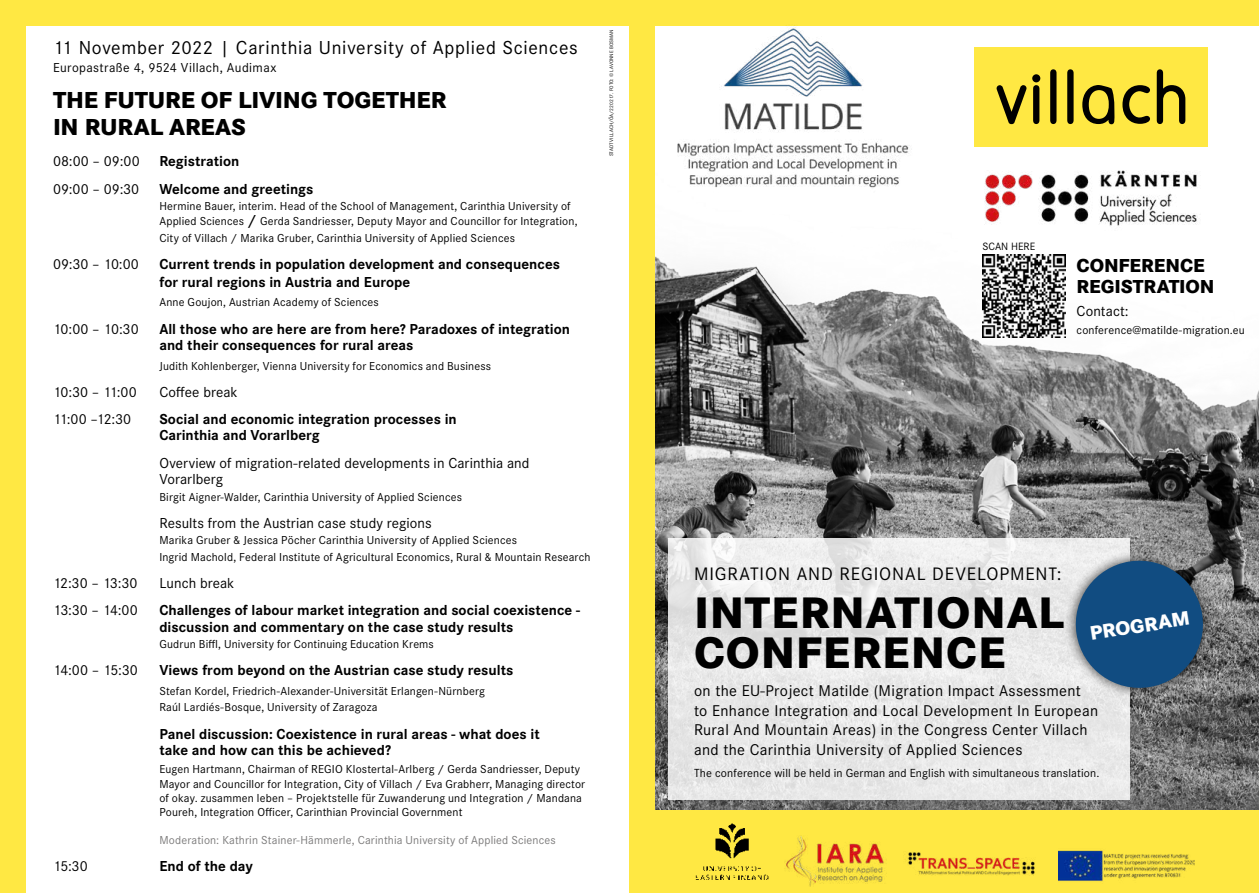
<style>
.page{position:relative;width:1259px;height:893px;background:#fff}
.page>*{position:absolute;margin:0;border:0;box-sizing:border-box;transform-origin:0 0}
.t1{font:800 45.75px/39.3px "Corporate S Pro";letter-spacing:.02em;color:#000}
.t2{font:800 24px/27px "Corporate S Pro";letter-spacing:-.005em;color:#000}
.t3{font:800 20.4px "Corporate S Pro";color:#fff}
.t4{font:19.5px "Corporate S Pro";letter-spacing:.035em;color:#000}
.t5{font:800 19.5px/21px "Corporate S Pro";letter-spacing:-.005em;color:#000}
.t6{font:18.75px "Corporate S Pro";letter-spacing:.045em;color:#000}
.t7{font:16.2px/19.5px "Corporate S Pro";letter-spacing:.02em;color:#000}
.t8{font:700 15px/16.5px "Corporate S Pro";color:#000}
.t9{font:15px/16.5px "Corporate S Pro";letter-spacing:.005em;color:#000}
.t10{font:13.5px "Corporate S Pro";letter-spacing:.03em;color:#000}
.t11{font:12.15px "Corporate S Pro";letter-spacing:.015em;color:#000}
.t12{font:12px/14.4px "Corporate S Pro";letter-spacing:.015em;color:#000}
.t13{font:12px "Corporate S Pro";letter-spacing:.015em;color:#7c7b7b}
.t14{font:10.95px "Corporate S Pro";color:#000}
.t15{font:5.25px "Corporate S Pro";color:#000}
.s1{font-weight:700;font-size:15px}
</style>
<div class="page">
<img style="left:655px;top:256px;width:604px;height:554px">
<img style="left:974px;top:170px;width:234px;height:97px">
<div style="left:629px;top:0;width:26px;height:893px;background:#ffe843"></div>
<div style="left:648px;top:810px;width:611px;height:83px;background:#ffe843"></div>
<div style="left:974px;top:47px;width:234px;height:100px;background:#ffe843"></div>
<div style="left:1032px;top:74px;width:8px;height:8px;background:#000;border-radius:50%"></div>
<svg style="left:1033px;top:85px;width:6px;height:39px"></svg>
<svg style="left:1050px;top:69px;width:6px;height:55px"></svg>
<svg style="left:1067px;top:69px;width:6px;height:55px"></svg>
<svg style="left:1122px;top:85px;width:28px;height:39px"></svg>
<svg style="left:1156px;top:69px;width:29px;height:55px"></svg>
<svg style="left:996px;top:85px;width:30px;height:39px"></svg>
<svg style="left:1082px;top:85px;width:33px;height:39px"></svg>
<svg style="left:668px;top:538px;width:461px;height:262px;fill:#e9e9e9"></svg>
<svg style="left:1053px;top:538px;width:173px;height:173px;background:#678097"></svg>
<div style="left:0;top:0;width:1259px;height:26px;background:#ffe843"></div>
<div style="left:0;top:0;width:26px;height:893px;background:#ffe843"></div>
<img style="left:677px;top:25px;width:235px;height:163px">
<img style="left:982px;top:255px;width:83px;height:83px">
<img style="left:695px;top:823px;width:74px;height:57px">
<img style="left:1058px;top:850px;width:136px;height:32px">
<img style="left:905px;top:852px;width:130px;height:24px">
<img style="left:784px;top:836px;width:100px;height:51px">
<h3 class="t4" style="left:53px;top:33px;width:526px">11 November 2022 | Carinthia University of Applied Sciences</h3>
<p class="t10" style="left:53px;top:58px;width:225px">Europastraße 4, 9524 Villach, Audimax</p>
<h2 class="t2" style="left:53px;top:84px;width:395px">THE FUTURE OF LIVING TOGETHER<br>IN RURAL AREAS</h2>
<p class="t9" style="left:53px;top:152px;width:88px">08:00 – 09:00</p>
<p class="t8" style="left:159px;top:152px;width:81px">Registration</p>
<p class="t9" style="left:53px;top:179px;width:88px">09:00 – 09:30</p>
<p class="t8" style="left:159px;top:179px;width:155px">Welcome and greetings</p>
<p class="t12" style="left:159px;top:198px;width:420px;line-height:15px">Hermine Bauer, interim. Head of the School of Management, Carinthia University of<br>Applied Sciences <span class="s1">/</span> Gerda Sandriesser, Deputy Mayor and Councillor for Integration,</p>
<p class="t12" style="left:159px;top:230px;width:357px">City of Villach / Marika Gruber, Carinthia University of Applied Sciences</p>
<p class="t9" style="left:53px;top:254px;width:87px">09:30 – 10:00</p>
<p class="t8" style="left:159px;top:254px;width:402px;line-height:18px">Current trends in population development and consequences for rural regions in Austria and Europe</p>
<p class="t12" style="left:159px;top:294px;width:221px">Anne Goujon, Austrian Academy of Sciences</p>
<p class="t9" style="left:53px;top:319px;width:87px">10:00 – 10:30</p>
<p class="t8" style="left:159px;top:319px;width:412px">All those who are here are from here? Paradoxes of integration and their consequences for rural areas</p>
<p class="t12" style="left:159px;top:358px;width:333px">Judith Kohlenberger, Vienna University for Economics and Business</p>
<p class="t9" style="left:53px;top:383px;width:85px">10:30 – 11:00</p>
<p class="t9" style="left:159px;top:383px;width:80px">Coffee break</p>
<p class="t9" style="left:53px;top:410px;width:80px">11:00 –12:30</p>
<p class="t8" style="left:159px;top:410px;width:299px">Social and economic integration processes in<br>Carinthia and Vorarlberg</p>
<p class="t9" style="left:159px;top:453px;width:372px">Overview of migration-related developments in Carinthia and<br>Vorarlberg</p>
<p class="t12" style="left:159px;top:489px;width:304px">Birgit Aigner-Walder, Carinthia University of Applied Sciences</p>
<p class="t9" style="left:159px;top:513px;width:274px">Results from the Austrian case study regions</p>
<p class="t12" style="left:159px;top:531px;width:432px;line-height:16.5px">Marika Gruber &amp; Jessica Pöcher Carinthia University of Applied Sciences<br>Ingrid Machold, Federal Institute of Agricultural Economics, Rural &amp; Mountain Research</p>
<p class="t9" style="left:53px;top:574px;width:86px">12:30 – 13:30</p>
<p class="t9" style="left:159px;top:574px;width:77px">Lunch break</p>
<p class="t9" style="left:53px;top:601px;width:86px">13:30 – 14:00</p>
<p class="t8" style="left:159px;top:601px;width:422px">Challenges of labour market integration and social coexistence - discussion and commentary on the case study results</p>
<p class="t12" style="left:159px;top:636px;width:276px">Gudrun Biffl, University for Continuing Education Krems</p>
<p class="t9" style="left:53px;top:661px;width:86px">14:00 – 15:30</p>
<p class="t8" style="left:159px;top:661px;width:356px">Views from beyond on the Austrian case study results</p>
<p class="t12" style="left:159px;top:682px;width:327px;line-height:16.6px">Stefan Kordel, Friedrich-Alexander-Universität Erlangen-Nürnberg<br>Raúl Lardiés-Bosque, University of Zaragoza</p>
<p class="t8" style="left:159px;top:724px;width:382px">Panel discussion: Coexistence in rural areas - what does it take and how can this be achieved?</p>
<p class="t12" style="left:159px;top:761px;width:427px">Eugen Hartmann, Chairman of REGIO Klostertal-Arlberg / Gerda Sandriesser, Deputy Mayor and Councillor for Integration, City of Villach / Eva Grabherr, Managing director of okay. zusammen leben – Projektstelle für Zuwanderung und Integration / Mandana Poureh, Integration Officer, Carinthian Provincial Government</p>
<p class="t13" style="left:159px;top:831px;width:398px">Moderation: Kathrin Stainer-Hämmerle, Carinthia University of Applied Sciences</p>
<p class="t9" style="left:53px;top:856px;width:36px">15:30</p>
<p class="t8" style="left:159px;top:856px;width:95px">End of the day</p>
<p class="t15" style="left:607px;top:156px;width:128px;rotate:-90deg">STADT VILLACH/ÖA/220217. FOTO: © LAVONNE BOSMAN</p>
<p class="t14" style="left:982px;top:238px;width:54px">SCAN HERE</p>
<h3 class="t5" style="left:1076px;top:254px;width:139px">CONFERENCE<br>REGISTRATION</h3>
<p class="t9" style="left:1076px;top:301px;width:54px">Contact:</p>
<p class="t12" style="left:1076px;top:322px;width:170px">conference@matilde-migration.eu</p>
<h3 class="t6" style="left:694px;top:560px;width:369px">MIGRATION AND REGIONAL DEVELOPMENT:</h3>
<h1 class="t1" style="left:694px;top:590px;width:371px">INTERNATIONAL<br>CONFERENCE</h1>
<h3 class="t7" style="left:694px;top:680px;width:406px">on the EU-Project Matilde (Migration Impact Assessment to Enhance Integration and Local Development In European Rural And Mountain Areas) in the Congress Center Villach and the Carinthia University of Applied Sciences</h3>
<p class="t11" style="left:694px;top:764px;width:407px">The conference will be held in German and English with simultaneous translation.</p>
<h3 class="t3" style="left:1087px;top:617px;width:102px;rotate:-9deg">PROGRAM</h3>
</div>
